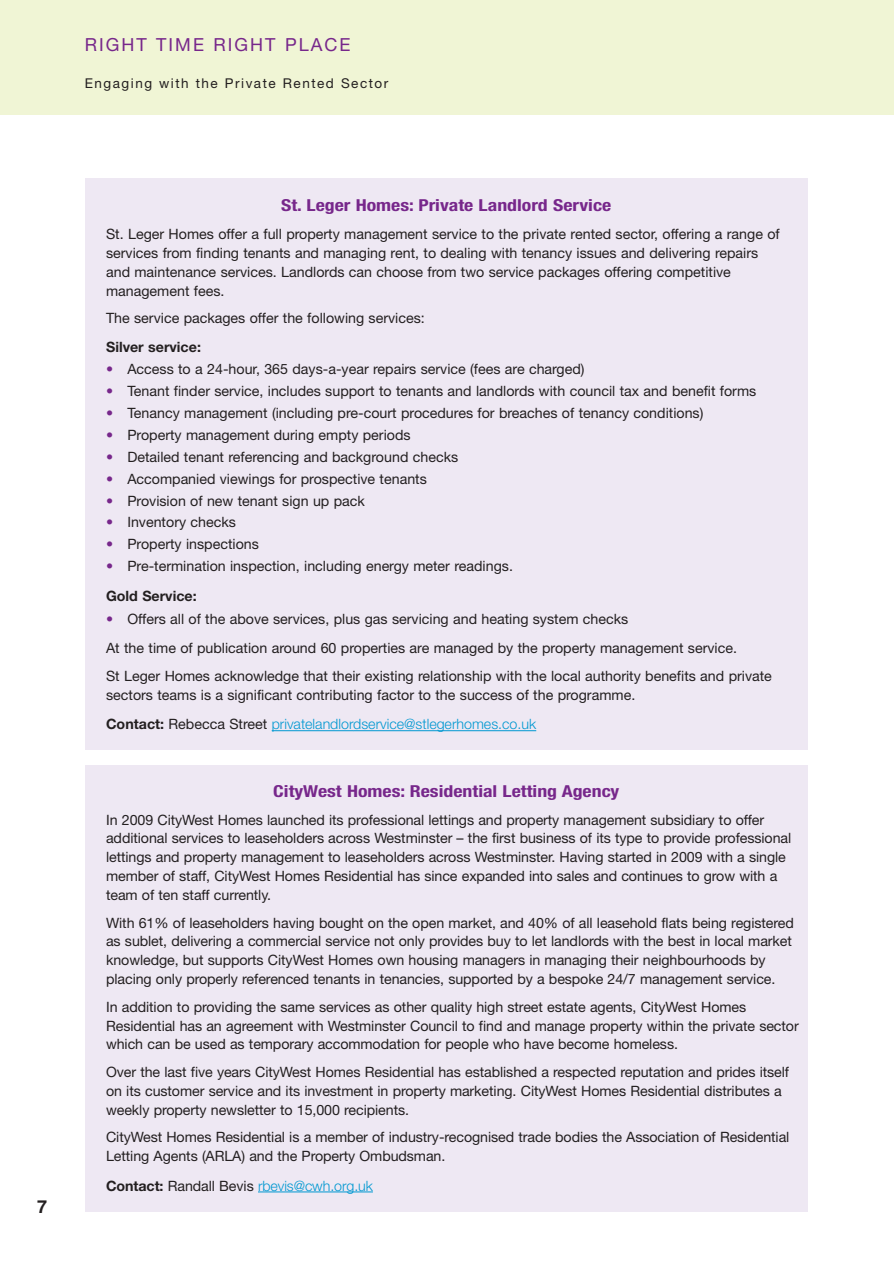
<style>
.page{position:relative;width:894px;height:1263px;background:#fff}
.page>*{position:absolute;margin:0;border:0;box-sizing:border-box;transform-origin:0 0}
.t1{font:18px "Helvetica Neue";letter-spacing:.11em;color:#77278b}
.t2{font:700 18px "Helvetica";color:#231f20}
.t3{font:700 condensed 16.5px "Helvetica Neue";color:#77278b;scale:1.2 1}
.t4{font:14.25px/18.9px "Helvetica Neue";letter-spacing:-.005em;color:#231f20}
.t5{font:300 14.25px "Helvetica Neue";color:#0098d1}
.t6{font:700 14.25px "Helvetica Neue";color:#231f20}
.t7{font:13.5px "Helvetica Neue";letter-spacing:.11em;color:#231f20}
.s1{font-weight:700;font-stretch:condensed;color:#77278b}
.s2{font-weight:700}
.s3{font-weight:700;color:#231f20}
.s4{font-weight:400;color:#231f20}
</style>
<div class="page">
<div style="left:85px;top:766px;width:723px;height:446px;background:#eee8f3"></div>
<div style="left:85px;top:179px;width:723px;height:571px;background:#eee8f3"></div>
<div style="left:0;top:0;width:894px;height:115px;background:#f0f5d5"></div>
<hr style="left:272px;top:730px;width:82px;height:1px;background:#0098d1">
<hr style="left:353px;top:730px;width:183px;height:1px;background:#0098d1">
<hr style="left:258px;top:1192px;width:115px;height:1px;background:#0098d1">
<p class="t1" style="left:85px;top:38px;width:267px">RIGHT TIME RIGHT PLACE</p>
<p class="t7" style="left:85px;top:78px;width:305px">Engaging with the Private Rented Sector</p>
<p class="t2" style="left:37px;top:1201px;width:12px">7</p>
<p class="t3" style="left:281px;top:200px;width:277px">St. Leger Homes: Private Landlord Service</p>
<p class="t4" style="left:106px;top:226px;width:675px">St. Leger Homes offer a full property management service to the private rented sector, offering a range of services from finding tenants and managing rent, to dealing with tenancy issues and delivering repairs and maintenance services. Landlords can choose from two service packages offering competitive management fees.</p>
<p class="t4" style="left:106px;top:310px;width:320px">The service packages offer the following services:</p>
<p class="t6" style="left:106px;top:342px;width:96px">Silver service:</p>
<p class="t4" style="left:106px;top:361px;width:480px"><span class="s1">•</span> Access to a 24-hour, 365 days-a-year repairs service (fees are charged)</p>
<p class="t4" style="left:106px;top:383px;width:652px"><span class="s1">•</span> Tenant finder service, includes support to tenants and landlords with council tax and benefit forms</p>
<p class="t4" style="left:106px;top:405px;width:599px"><span class="s1">•</span> Tenancy management (including pre-court procedures for breaches of tenancy conditions)</p>
<p class="t4" style="left:106px;top:427px;width:306px"><span class="s1">•</span> Property management during empty periods</p>
<p class="t4" style="left:106px;top:449px;width:354px"><span class="s1">•</span> Detailed tenant referencing and background checks</p>
<p class="t4" style="left:106px;top:471px;width:322px"><span class="s1">•</span> Accompanied viewings for prospective tenants</p>
<p class="t4" style="left:106px;top:493px;width:260px"><span class="s1">•</span> Provision of new tenant sign up pack</p>
<p class="t4" style="left:106px;top:514px;width:131px"><span class="s1">•</span> Inventory checks</p>
<p class="t4" style="left:106px;top:536px;width:154px"><span class="s1">•</span> Property inspections</p>
<p class="t4" style="left:106px;top:553px;width:408px;line-height:29.5px"><span class="s1">•</span> Pre-termination inspection, including energy meter readings.<br><span class="s2">Gold Service:</span></p>
<p class="t4" style="left:106px;top:606px;width:632px;line-height:29.5px"><span class="s1">•</span> Offers all of the above services, plus gas servicing and heating system checks<br>At the time of publication around 60 properties are managed by the property management service.</p>
<p class="t4" style="left:106px;top:668px;width:667px">St Leger Homes acknowledge that their existing relationship with the local authority benefits and private sectors teams is a significant contributing factor to the success of the programme.</p>
<p class="t5" style="left:106px;top:719px;width:432px"><span class="s3">Contact:</span> <span class="s4">Rebecca Street</span> privatelandlordservice@stlegerhomes.co.uk</p>
<p class="t3" style="left:273px;top:785px;width:290px">CityWest Homes: Residential Letting Agency</p>
<p class="t4" style="left:106px;top:812px;width:687px">In 2009 CityWest Homes launched its professional lettings and property management subsidiary to offer additional services to leaseholders across Westminster – the first business of its type to provide professional lettings and property management to leaseholders across Westminster. Having started in 2009 with a single member of staff, CityWest Homes Residential has since expanded into sales and continues to grow with a team of ten staff currently.</p>
<p class="t4" style="left:106px;top:915px;width:689px">With 61% of leaseholders having bought on the open market, and 40% of all leasehold flats being registered as sublet, delivering a commercial service not only provides buy to let landlords with the best in local market knowledge, but supports CityWest Homes own housing managers in managing their neighbourhoods by placing only properly referenced tenants in tenancies, supported by a bespoke 24/7 management service.</p>
<p class="t4" style="left:106px;top:999px;width:694px">In addition to providing the same services as other quality high street estate agents, CityWest Homes<br>Residential has an agreement with Westminster Council to find and manage property within the private sector which can be used as temporary accommodation for people who have become homeless.</p>
<p class="t4" style="left:106px;top:1064px;width:685px">Over the last five years CityWest Homes Residential has established a respected reputation and prides itself on its customer service and its investment in property marketing. CityWest Homes Residential distributes a weekly property newsletter to 15,000 recipients.</p>
<p class="t4" style="left:106px;top:1129px;width:685px">CityWest Homes Residential is a member of industry-recognised trade bodies the Association of Residential<br>Letting Agents (ARLA) and the Property Ombudsman.</p>
<p class="t5" style="left:106px;top:1180px;width:268px"><span class="s3">Contact:</span> <span class="s4">Randall Bevis</span> rbevis@cwh.org.uk</p>
</div>
